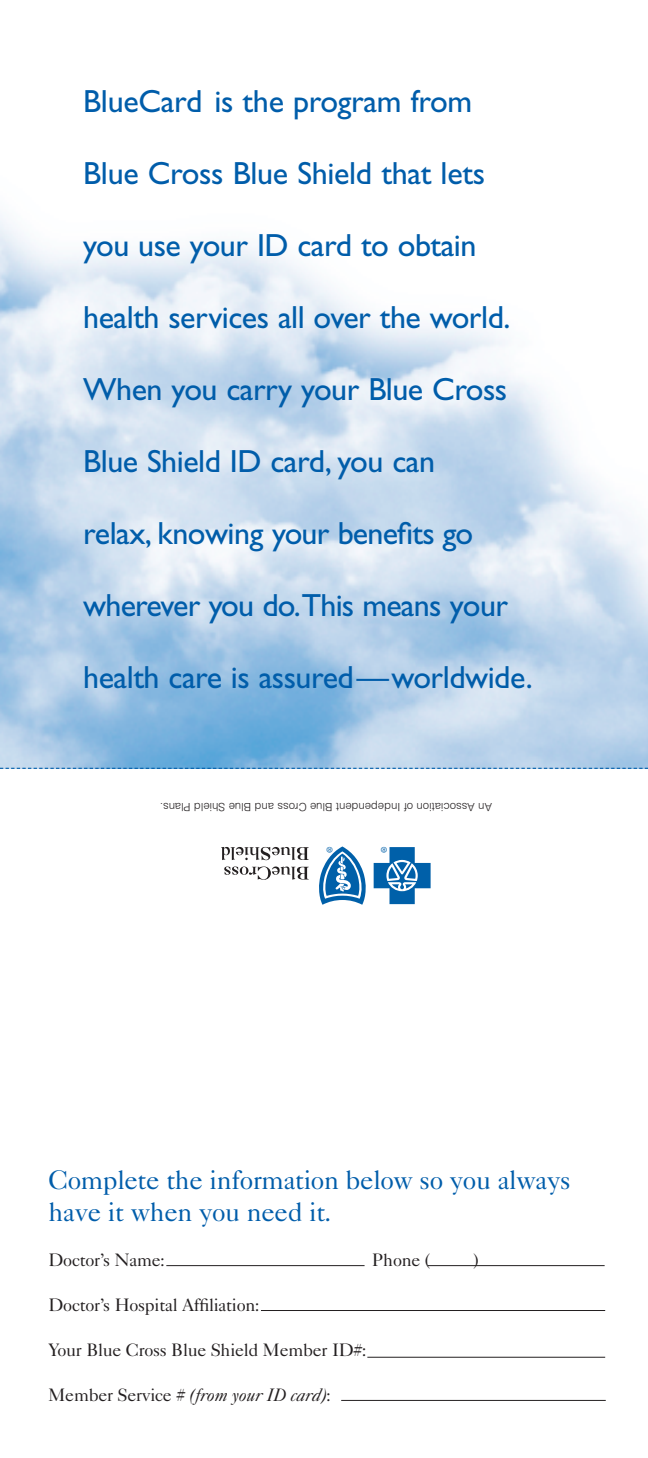
<style>
.page{position:relative;width:648px;height:1458px;background:#fff}
.page>*{position:absolute;margin:0;border:0;box-sizing:border-box;transform-origin:0 0}
.t1{font:31.95px "Gill Sans";letter-spacing:-.015em;color:#005daa}
.t2{font:27px/32.4px "Caslon Five Forty";letter-spacing:-.015em;color:#005daa}
.t3{font:18px "Caslon Five Forty";letter-spacing:-.015em;color:#231f20}
.t4{font:italic 18px "Caslon Five Forty";letter-spacing:-.015em;color:#231f20}
.t5{font:300 11.25px "Helvetica";color:#231f20}
.t6{font:7.65px "Helvetica";color:#0060a9}
.s1{font-style:normal}
</style>
<div class="page">
<img style="left:0;top:215px;width:648px;height:553px">
<hr style="left:166px;top:1265px;width:199px;height:1px;background:#231f20">
<hr style="left:428px;top:1265px;width:177px;height:1px;background:#231f20">
<hr style="left:261px;top:1310px;width:344px;height:1px;background:#231f20">
<hr style="left:367px;top:1357px;width:238px;height:1px;background:#231f20">
<hr style="left:341px;top:1400px;width:265px;height:1px;background:#231f20">
<svg style="left:0;top:768px;width:648px;height:1px"></svg>
<svg style="left:224px;top:867px;width:85px;height:13px"></svg>
<svg style="left:221px;top:847px;width:88px;height:13px"></svg>
<svg style="left:374px;top:847px;width:57px;height:57px"></svg>
<svg style="left:319px;top:846px;width:47px;height:59px"></svg>
<p class="t1" style="left:83px;top:90px;width:390px">BlueCard is the program from</p>
<p class="t1" style="left:83px;top:162px;width:403px">Blue Cross Blue Shield that lets</p>
<p class="t1" style="left:83px;top:234px;width:395px">you use your ID card to obtain</p>
<p class="t1" style="left:83px;top:306px;width:429px">health services all over the world.</p>
<p class="t1" style="left:83px;top:378px;width:425px">When you carry your Blue Cross</p>
<p class="t1" style="left:83px;top:450px;width:353px">Blue Shield ID card, you can</p>
<p class="t1" style="left:83px;top:522px;width:391px">relax, knowing your benefits go</p>
<p class="t1" style="left:83px;top:594px;width:427px">wherever you do.This means your</p>
<p class="t1" style="left:83px;top:666px;width:451px">health care is assured—worldwide.</p>
<p class="t5" style="left:492px;top:811px;width:334px;rotate:-180deg">An Association of Independent Blue Cross and Blue Shield Plans.</p>
<p class="t6" style="left:387px;top:852px;width:7px;rotate:-180deg">®</p>
<p class="t6" style="left:333px;top:852px;width:7px;rotate:-180deg">®</p>
<p class="t2" style="left:49px;top:1166px;width:524px">Complete the information below so you always have it when you need it.</p>
<p class="t3" style="left:49px;top:1254px;width:118px">Doctor’s Name:</p>
<p class="t3" style="left:373px;top:1254px;width:60px">Phone (</p>
<p class="t3" style="left:473px;top:1254px;width:7px">)</p>
<p class="t3" style="left:49px;top:1299px;width:213px">Doctor’s Hospital Affiliation:</p>
<p class="t3" style="left:49px;top:1344px;width:320px">Your Blue Cross Blue Shield Member ID#:</p>
<p class="t4" style="left:49px;top:1389px;width:284px"><span class="s1">Member Service #</span> (from your ID card)<span class="s1">:</span></p>
</div>
